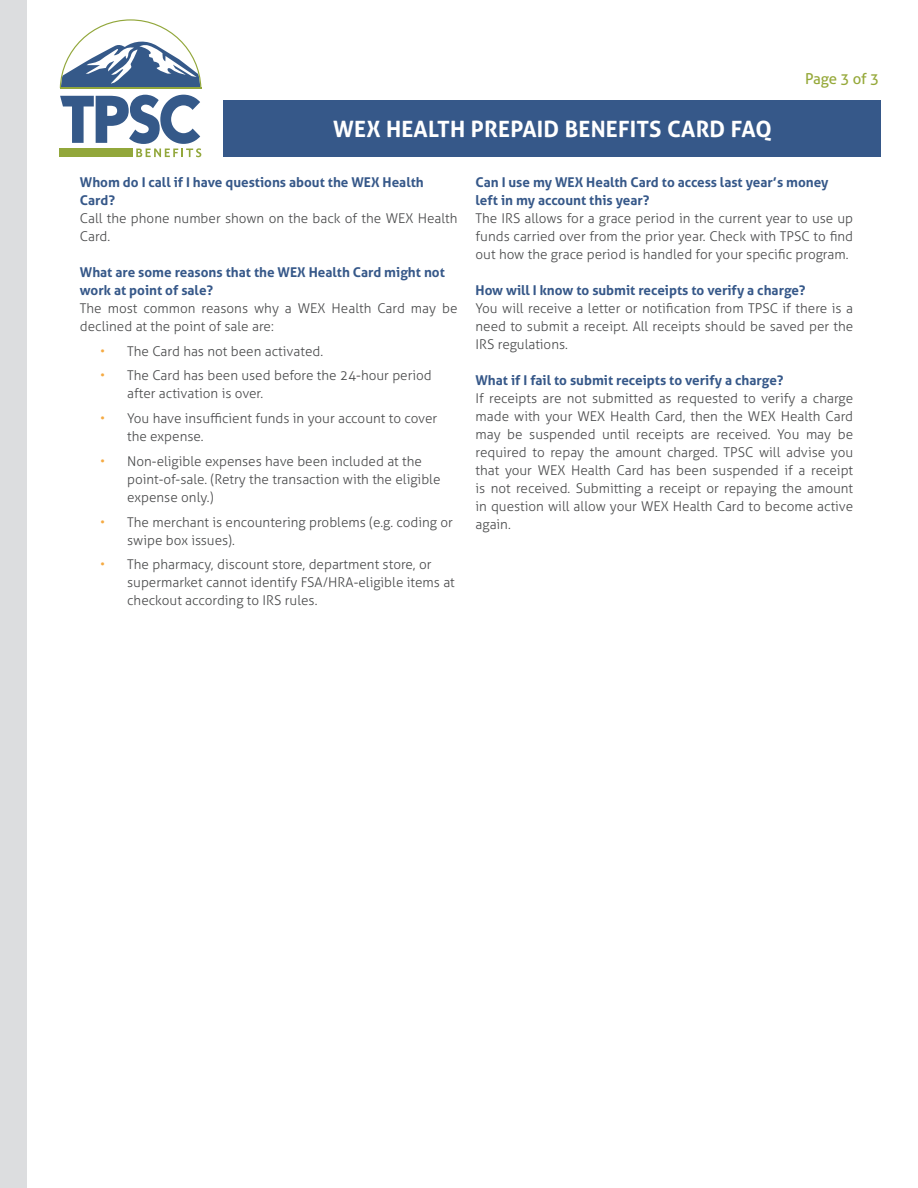
<style>
.page{position:relative;width:918px;height:1188px;background:#fff}
.page>*{position:absolute;margin:0;border:0;box-sizing:border-box;transform-origin:0 0}
.t1{font:700 22.5px "Aller";letter-spacing:.01em;color:#fff}
.t2{font:15px "Aller";letter-spacing:-.015em;color:#96a93a}
.t3{font:300 13.5px/18px "Aller";color:#4b4c4d}
.t4{font:700 13.5px/18px "Aller";color:#365889}
.s1{color:#f5aa43}
</style>
<div class="page">
<div style="left:0;top:0;width:27px;height:1188px;background:#dcdddf"></div>
<svg style="left:60px;top:19px;width:141px;height:69px"></svg>
<hr style="left:60px;top:88px;width:141px;height:1px;background:#92a73b">
<div style="left:59px;top:149px;width:74px;height:8px;background:#92a73b"></div>
<svg style="left:60px;top:95px;width:141px;height:62px"></svg>
<div style="left:224px;top:100px;width:657px;height:57px;background:#365889"></div>
<p class="t1" style="left:333px;top:115px;width:440px">WEX HEALTH PREPAID BENEFITS CARD FAQ</p>
<p class="t2" style="left:805px;top:70px;width:75px">Page 3 of 3</p>
<p class="t4" style="left:80px;top:173px;width:345px">Whom do I call if I have questions about the WEX Health<br>Card?</p>
<p class="t3" style="left:80px;top:209px;width:379px">Call the phone number shown on the back of the WEX Health<br>Card.</p>
<p class="t4" style="left:80px;top:263px;width:367px">What are some reasons that the WEX Health Card might not work at point of sale?</p>
<p class="t3" style="left:80px;top:299px;width:379px">The most common reasons why a WEX Health Card may be declined at the point of sale are:</p>
<p class="t3" style="left:100px;top:342px;width:225px"><span class="s1">•</span> The Card has not been activated.</p>
<p class="t3" style="left:127px;top:367px;width:306px;text-indent:-27px"><span class="s1">•</span> The Card has been used before the 24-hour period after activation is over.</p>
<p class="t3" style="left:127px;top:409px;width:312px;text-indent:-27px"><span class="s1">•</span> You have insufficient funds in your account to cover the expense.</p>
<p class="t3" style="left:127px;top:452px;width:315px;text-indent:-27px"><span class="s1">•</span> Non-eligible expenses have been included at the point-of-sale. (Retry the transaction with the eligible expense only.)</p>
<p class="t3" style="left:127px;top:513px;width:327px;text-indent:-27px"><span class="s1">•</span> The merchant is encountering problems (e.g. coding or swipe box issues).</p>
<p class="t3" style="left:127px;top:556px;width:329px;text-indent:-27px"><span class="s1">•</span> The pharmacy, discount store, department store, or supermarket cannot identify FSA/HRA-eligible items at checkout according to IRS rules.</p>
<p class="t4" style="left:476px;top:173px;width:355px">Can I use my WEX Health Card to access last year’s money left in my account this year?</p>
<p class="t3" style="left:476px;top:209px;width:379px;text-align:justify">The IRS allows for a grace period in the current year to use up funds carried over from the prior year. Check with TPSC to find out how the grace period is handled for your specific program.</p>
<p class="t4" style="left:476px;top:281px;width:332px">How will I know to submit receipts to verify a charge?</p>
<p class="t3" style="left:476px;top:299px;width:379px;text-align:justify">You will receive a letter or notification from TPSC if there is a need to submit a receipt. All receipts should be saved per the IRS regulations.</p>
<p class="t4" style="left:476px;top:371px;width:309px">What if I fail to submit receipts to verify a charge?</p>
<p class="t3" style="left:476px;top:389px;width:379px;text-align:justify">If receipts are not submitted as requested to verify a charge made with your WEX Health Card, then the WEX Health Card may be suspended until receipts are received. You may be required to repay the amount charged. TPSC will advise you that your WEX Health Card has been suspended if a receipt is not received. Submitting a receipt or repaying the amount in question will allow your WEX Health Card to become active again.</p>
</div>
